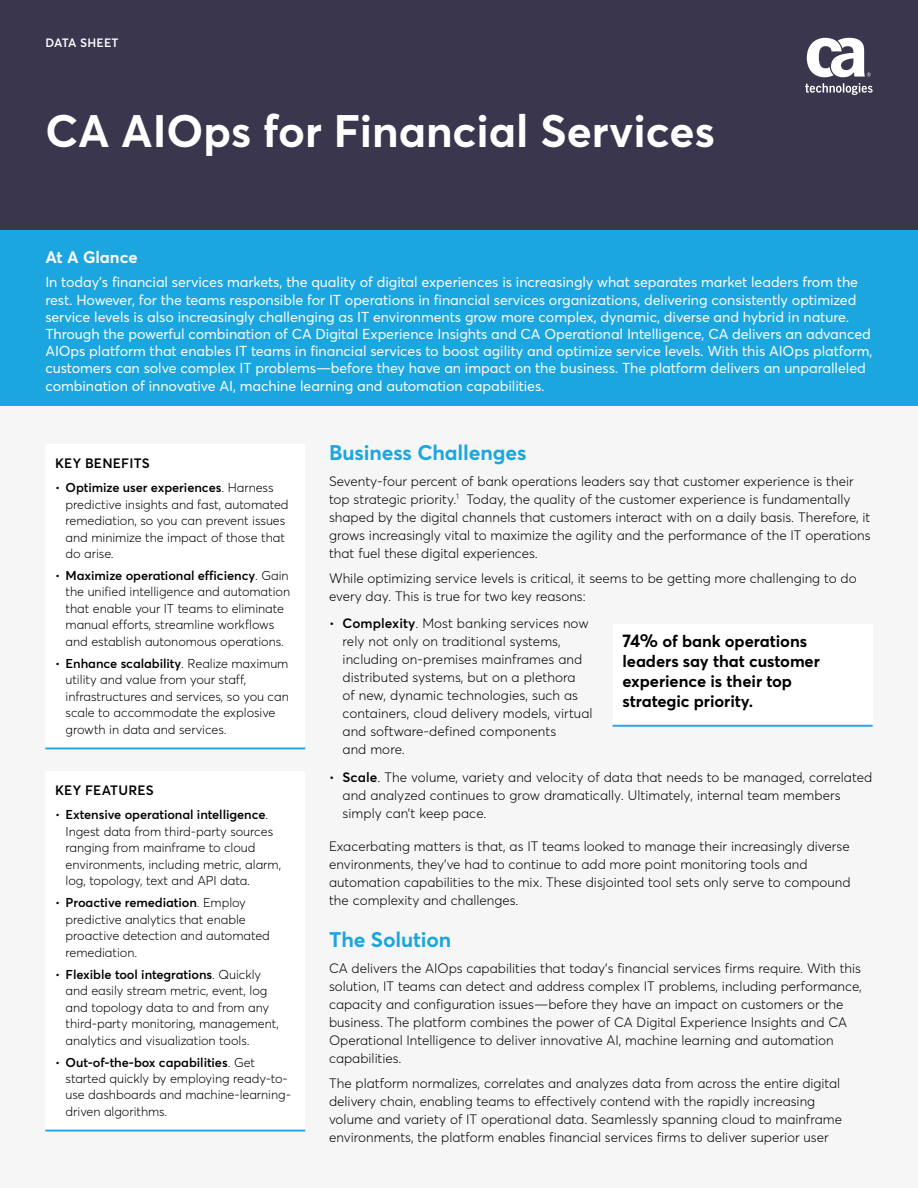
<style>
.page{position:relative;width:918px;height:1188px;background:#fff}
.page>*{position:absolute;margin:0;border:0;box-sizing:border-box;transform-origin:0 0}
.t1{font:700 45px "Averta";color:#fff}
.t2{font:700 21px "Averta";letter-spacing:-.005em;color:#1ca6df}
.t3{font:700 16.5px/19.8px "Averta";letter-spacing:-.005em;color:#000}
.t4{font:700 16.5px "Averta";color:#fff}
.t5{font:14.25px/17.2px "Averta";letter-spacing:-.005em;color:#fff}
.t6{font:300 13.5px/18px "Averta";color:#000}
.t7{font:600 13.5px "Averta";letter-spacing:.015em;color:#000}
.t8{font:300 12.75px/16.5px "Averta";letter-spacing:-.005em;color:#000}
.t9{font:600 12px "Averta";letter-spacing:.02em;color:#fff}
.s1{font-weight:600}
.s2{font-size:18px}
</style>
<div class="page">
<div style="left:0;top:405px;width:918px;height:783px;background:#f6f6f6"></div>
<div style="left:0;top:228px;width:918px;height:178px;background:#1ca6df"></div>
<div style="left:0;top:0;width:918px;height:230px;background:#39364d"></div>
<svg style="left:805px;top:83px;width:68px;height:12px"></svg>
<svg style="left:807px;top:38px;width:64px;height:39px"></svg>
<div style="left:45px;top:747px;width:260px;height:383px;background:#fff"></div>
<hr style="left:45px;top:748px;width:260px;height:1px;background:#1ca6df">
<hr style="left:45px;top:1130px;width:260px;height:2px;background:#1ca6df">
<div style="left:613px;top:624px;width:260px;height:102px;background:#fff"></div>
<hr style="left:613px;top:725px;width:260px;height:2px;background:#1ca6df">
<p class="t9" style="left:45px;top:35px;width:75px">DATA SHEET</p>
<h1 class="t1" style="left:45px;top:103px;width:671px">CA AIOps for Financial Services</h1>
<p class="t4" style="left:45px;top:247px;width:94px">At A Glance</p>
<p class="t5" style="left:45px;top:274px;width:829px">In today’s financial services markets, the quality of digital experiences is increasingly what separates market leaders from the rest. However, for the teams responsible for IT operations in financial services organizations, delivering consistently optimized service levels is also increasingly challenging as IT environments grow more complex, dynamic, diverse and hybrid in nature.<br>Through the powerful combination of CA Digital Experience Insights and CA Operational Intelligence, CA delivers an advanced AIOps platform that enables IT teams in financial services to boost agility and optimize service levels. With this AIOps platform, customers can solve complex IT problems—before they have an impact on the business. The platform delivers an unparalleled combination of innovative AI, machine learning and automation capabilities.</p>
<p class="t7" style="left:55px;top:455px;width:96px">KEY BENEFITS</p>
<p class="t8" style="left:66px;top:479px;width:225px;text-indent:-11px">• <span class="s1">Optimize user experiences</span>. Harness predictive insights and fast, automated remediation, so you can prevent issues and minimize the impact of those that do arise.</p>
<p class="t8" style="left:66px;top:567px;width:226px;text-indent:-11px">• <span class="s1">Maximize operational efficiency</span>. Gain the unified intelligence and automation that enable your IT teams to eliminate manual efforts, streamline workflows and establish autonomous operations.</p>
<p class="t8" style="left:66px;top:655px;width:225px;text-indent:-11px">• <span class="s1">Enhance scalability</span>. Realize maximum utility and value from your staff, infrastructures and services, so you can scale to accommodate the explosive growth in data and services.</p>
<p class="t7" style="left:55px;top:782px;width:100px">KEY FEATURES</p>
<p class="t8" style="left:66px;top:806px;width:217px;text-indent:-11px">• <span class="s1">Extensive operational intelligence</span>.<br>Ingest data from third-party sources ranging from mainframe to cloud environments, including metric, alarm, log, topology, text and API data.</p>
<p class="t8" style="left:66px;top:894px;width:206px;text-indent:-11px">• <span class="s1">Proactive remediation</span>. Employ predictive analytics that enable proactive detection and automated remediation.</p>
<p class="t8" style="left:66px;top:966px;width:215px;text-indent:-11px">• <span class="s1">Flexible tool integrations</span>. Quickly and easily stream metric, event, log and topology data to and from any third-party monitoring, management, analytics and visualization tools.</p>
<p class="t8" style="left:66px;top:1054px;width:227px;text-indent:-11px">• <span class="s1">Out-of-the-box capabilities</span>. Get started quickly by employing ready-to&shy;use dashboards and machine-learning&shy;driven algorithms.</p>
<h2 class="t2" style="left:329px;top:439px;width:199px">Business Challenges</h2>
<p class="t6" style="left:329px;top:472px;width:543px">Seventy-four percent of bank operations leaders say that customer experience is their top strategic priority.<sup>1</sup> Today, the quality of the customer experience is fundamentally shaped by the digital channels that customers interact with on a daily basis. Therefore, it grows increasingly vital to maximize the agility and the performance of the IT operations that fuel these digital experiences.</p>
<p class="t6" style="left:329px;top:569px;width:529px">While optimizing service levels is critical, it seems to be getting more challenging to do every day. This is true for two key reasons:</p>
<p class="t6" style="left:343px;top:615px;width:252px;text-indent:-14px">• <span class="s1">Complexity</span>. Most banking services now rely not only on traditional systems, including on-premises mainframes and distributed systems, but on a plethora<br>of new, dynamic technologies, such as containers, cloud delivery models, virtual and software-defined components<br>and more.</p>
<p class="t6" style="left:343px;top:768px;width:531px;text-indent:-14px">• <span class="s1">Scale</span>. The volume, variety and velocity of data that needs to be managed, correlated and analyzed continues to grow dramatically. Ultimately, internal team members simply can’t keep pace.</p>
<p class="t6" style="left:329px;top:837px;width:523px">Exacerbating matters is that, as IT teams looked to manage their increasingly diverse environments, they’ve had to continue to add more point monitoring tools and automation capabilities to the mix. These disjointed tool sets only serve to compound the complexity and challenges.</p>
<h2 class="t2" style="left:329px;top:927px;width:124px">The Solution</h2>
<p class="t6" style="left:329px;top:959px;width:534px">CA delivers the AIOps capabilities that today’s financial services firms require. With this solution, IT teams can detect and address complex IT problems, including performance, capacity and configuration issues—before they have an impact on customers or the business. The platform combines the power of CA Digital Experience Insights and CA Operational Intelligence to deliver innovative AI, machine learning and automation capabilities.</p>
<p class="t6" style="left:329px;top:1074px;width:514px">The platform normalizes, correlates and analyzes data from across the entire digital delivery chain, enabling teams to effectively contend with the rapidly increasing volume and variety of IT operational data. Seamlessly spanning cloud to mainframe environments, the platform enables financial services firms to deliver superior user</p>
<p class="t3" style="left:622px;top:631px;width:199px"><span class="s2">74%</span> of bank operations leaders say that customer experience is their top strategic priority.</p>
</div>
